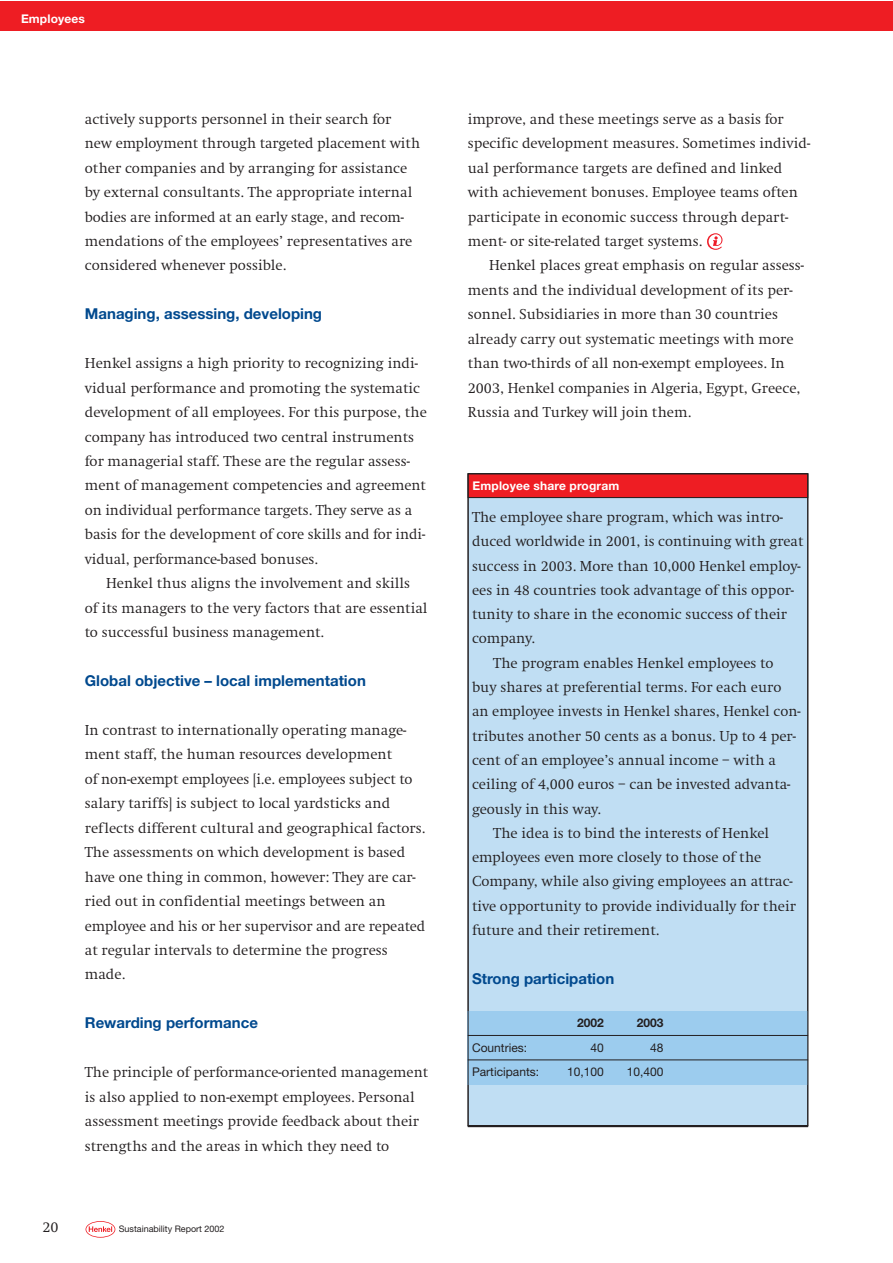
<style>
.page{position:relative;width:893px;height:1263px;background:#fff}
.page>*{position:absolute;margin:0;border:0;box-sizing:border-box;transform-origin:0 0}
.t1{font:300 15px/24.5px "Swift EF";color:#231f20}
.t2{font:700 15px "Helvetica Neue";color:#01498e}
.t3{font:12px "Helvetica Neue";color:#231f20}
.t4{font:700 12px "Helvetica Neue";letter-spacing:.01em;color:#fff}
.t5{font:700 12px "Helvetica Neue";color:#231f20}
.t6{font:9px "Helvetica Neue";color:#231f20}
</style>
<div class="page">
<div style="left:0;top:2px;width:892px;height:29px;background:#ee1d23"></div>
<svg style="left:85px;top:1221px;width:30px;height:17px"></svg>
<svg style="left:707px;top:233px;width:15px;height:17px"></svg>
<div style="left:468px;top:474px;width:339px;height:652px;background:#c0def3"></div>
<div style="left:468px;top:1011px;width:340px;height:74px;background:#9cccee"></div>
<hr style="left:468px;top:1035px;width:340px;height:1px;background:#231f20">
<hr style="left:468px;top:1060px;width:340px;height:1px;background:#231f20">
<div style="left:468px;top:474px;width:339px;height:24px;background:#ee1d23"></div>
<div style="left:468px;top:473px;width:340px;height:25px;border:1px solid #231f20"></div>
<hr style="left:468px;top:1125px;width:340px;height:2px;background:#231f20">
<p class="t4" style="left:21px;top:14px;width:65px">Employees</p>
<p class="t1" style="left:85px;top:108px;width:337px">actively supports personnel in their search for new employment through targeted placement with other companies and by arranging for assistance by external consultants. The appropriate internal bodies are informed at an early stage, and recom&shy;mendations of the employees’ representatives are considered whenever possible.</p>
<p class="t2" style="left:85px;top:309px;width:239px">Managing, assessing, developing</p>
<p class="t1" style="left:85px;top:352px;width:343px">Henkel assigns a high priority to recognizing indi&shy;vidual performance and promoting the systematic development of all employees. For this purpose, the company has introduced two central instruments for managerial staff. These are the regular assess&shy;ment of management competencies and agreement on individual performance targets. They serve as a basis for the development of core skills and for indi&shy;vidual, performance-based bonuses.</p>
<p class="t1" style="left:85px;top:572px;width:344px;text-indent:21px">Henkel thus aligns the involvement and skills<br>of its managers to the very factors that are essential to successful business management.</p>
<p class="t2" style="left:85px;top:675px;width:282px">Global objective – local implementation</p>
<p class="t1" style="left:85px;top:719px;width:342px">In contrast to internationally operating manage&shy;ment staff, the human resources development<br>of non-exempt employees [i.e. employees subject to salary tariffs] is subject to local yardsticks and reflects different cultural and geographical factors.<br>The assessments on which development is based have one thing in common, however: They are car&shy;ried out in confidential meetings between an employee and his or her supervisor and are repeated at regular intervals to determine the progress made.</p>
<p class="t2" style="left:85px;top:1018px;width:174px">Rewarding performance</p>
<p class="t1" style="left:85px;top:1061px;width:345px">The principle of performance-oriented management is also applied to non-exempt employees. Personal assessment meetings provide feedback about their strengths and the areas in which they need to</p>
<p class="t1" style="left:42px;top:1216px;width:18px">20</p>
<p class="t6" style="left:119px;top:1226px;width:107px">Sustainability Report 2002</p>
<p class="t1" style="left:468px;top:108px;width:344px">improve, and these meetings serve as a basis for specific development measures. Sometimes individ&shy;ual performance targets are defined and linked with achievement bonuses. Employee teams often participate in economic success through depart&shy;ment- or site-related target systems.</p>
<p class="t1" style="left:468px;top:254px;width:338px;text-indent:21px">Henkel places great emphasis on regular assess&shy;ments and the individual development of its per&shy;sonnel. Subsidiaries in more than 30 countries already carry out systematic meetings with more than two-thirds of all non-exempt employees. In 2003, Henkel companies in Algeria, Egypt, Greece, Russia and Turkey will join them.</p>
<p class="t4" style="left:472px;top:482px;width:148px">Employee share program</p>
<p class="t1" style="left:472px;top:506px;width:312px">The employee share program, which was intro-</p>
<p class="t1" style="left:472px;top:530px;width:333px">duced worldwide in 2001, is continuing with great</p>
<p class="t1" style="left:472px;top:554px;width:330px">success in 2003. More than 10,000 Henkel employ-</p>
<p class="t1" style="left:472px;top:579px;width:323px">ees in 48 countries took advantage of this oppor-</p>
<p class="t1" style="left:472px;top:603px;width:316px">tunity to share in the economic success of their</p>
<p class="t1" style="left:472px;top:627px;width:64px">company.</p>
<p class="t1" style="left:493px;top:652px;width:282px">The program enables Henkel employees to</p>
<p class="t1" style="left:472px;top:676px;width:311px">buy shares at preferential terms. For each euro</p>
<p class="t1" style="left:472px;top:700px;width:330px">an employee invests in Henkel shares, Henkel con-</p>
<p class="t1" style="left:472px;top:725px;width:325px">tributes another 50 cents as a bonus. Up to 4 per-</p>
<p class="t1" style="left:472px;top:749px;width:305px">cent of an employee’s annual income – with a</p>
<p class="t1" style="left:472px;top:773px;width:320px">ceiling of 4,000 euros – can be invested advanta-</p>
<p class="t1" style="left:472px;top:797px;width:131px">geously in this way.</p>
<p class="t1" style="left:493px;top:822px;width:277px">The idea is to bind the interests of Henkel</p>
<p class="t1" style="left:472px;top:846px;width:291px">employees even more closely to those of the</p>
<p class="t1" style="left:472px;top:870px;width:322px">Company, while also giving employees an attrac-</p>
<p class="t1" style="left:472px;top:895px;width:325px">tive opportunity to provide individually for their</p>
<p class="t1" style="left:472px;top:919px;width:189px">future and their retirement.</p>
<p class="t2" style="left:472px;top:973px;width:144px">Strong participation</p>
<p class="t5" style="left:577px;top:1019px;width:28px">2002</p>
<p class="t5" style="left:636px;top:1019px;width:28px">2003</p>
<p class="t3" style="left:472px;top:1043px;width:57px">Countries:</p>
<p class="t3" style="left:590px;top:1043px;width:15px">40</p>
<p class="t3" style="left:650px;top:1043px;width:15px">48</p>
<p class="t3" style="left:472px;top:1068px;width:69px">Participants:</p>
<p class="t3" style="left:567px;top:1068px;width:38px">10,100</p>
<p class="t3" style="left:626px;top:1068px;width:38px">10,400</p>
</div>
